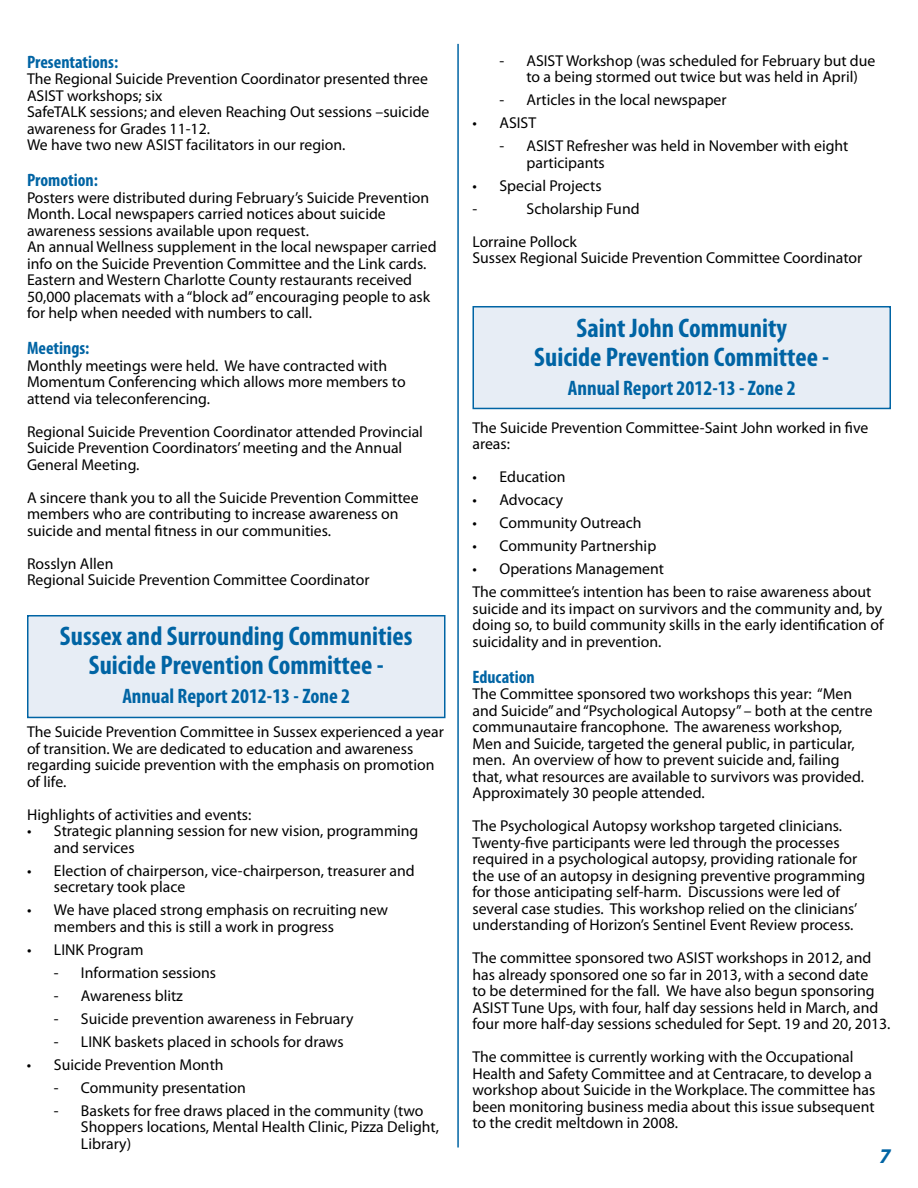
<style>
.page{position:relative;width:918px;height:1188px;background:#fff}
.page>*{position:absolute;margin:0;border:0;box-sizing:border-box;transform-origin:0 0}
.t1{font:700 condensed 27px/28.5px "Myriad Pro";color:#0064a4;text-align:center}
.t2{font:700 condensed 21px "Myriad Pro";color:#0064a4}
.t3{font:italic 700 21px "Myriad Pro";color:#0064a4}
.t4{font:700 condensed 18px "Myriad Pro";color:#0064a4}
.t5{font:15.75px/16.5px "Myriad Pro";color:#000}
</style>
<div class="page">
<div style="left:27px;top:615px;width:419px;height:103px;background:#e7edf5;border:2px solid #0064a4"></div>
<hr style="left:457px;top:44px;width:2px;height:1104px;background:#0064a4">
<div style="left:472px;top:306px;width:419px;height:103px;background:#e7edf5;border:2px solid #0064a4"></div>
<p class="t4" style="left:27px;top:50px;width:93px">Presentations:</p>
<p class="t5" style="left:27px;top:70px;width:404px">The Regional Suicide Prevention Coordinator presented three ASIST workshops; six<br>SafeTALK sessions; and eleven Reaching Out sessions –suicide awareness for Grades 11-12.<br>We have two new ASIST facilitators in our region.</p>
<p class="t4" style="left:27px;top:169px;width:73px">Promotion:</p>
<p class="t5" style="left:27px;top:189px;width:411px">Posters were distributed during February’s Suicide Prevention Month. Local newspapers carried notices about suicide awareness sessions available upon request.<br>An annual Wellness supplement in the local newspaper carried info on the Suicide Prevention Committee and the Link cards.<br>Eastern and Western Charlotte County restaurants received 50,000 placemats with a “block ad” encouraging people to ask for help when needed with numbers to call.</p>
<p class="t4" style="left:27px;top:337px;width:64px">Meetings:</p>
<p class="t5" style="left:27px;top:357px;width:380px">Monthly meetings were held. We have contracted with<br>Momentum Conferencing which allows more members to attend via teleconferencing.</p>
<p class="t5" style="left:27px;top:423px;width:398px">Regional Suicide Prevention Coordinator attended Provincial<br>Suicide Prevention Coordinators’ meeting and the Annual<br>General Meeting.</p>
<p class="t5" style="left:27px;top:489px;width:393px">A sincere thank you to all the Suicide Prevention Committee members who are contributing to increase awareness on suicide and mental fitness in our communities.</p>
<p class="t5" style="left:27px;top:555px;width:344px">Rosslyn Allen<br>Regional Suicide Prevention Committee Coordinator</p>
<h1 class="t1" style="left:60px;top:622px;width:354px">Sussex and Surrounding Communities<br>Suicide Prevention Committee -</h1>
<h2 class="t2" style="left:122px;top:683px;width:229px">Annual Report 2012-13 - Zone 2</h2>
<p class="t5" style="left:27px;top:724px;width:418px">The Suicide Prevention Committee in Sussex experienced a year of transition. We are dedicated to education and awareness regarding suicide prevention with the emphasis on promotion of life.</p>
<p class="t5" style="left:27px;top:806px;width:226px">Highlights of activities and events:</p>
<p class="t5" style="left:54px;top:823px;width:366px;text-indent:-27px">• Strategic planning session for new vision, programming and services</p>
<p class="t5" style="left:54px;top:862px;width:362px;text-indent:-27px">• Election of chairperson, vice-chairperson, treasurer and secretary took place</p>
<p class="t5" style="left:54px;top:902px;width:336px;text-indent:-27px">• We have placed strong emphasis on recruiting new members and this is still a work in progress</p>
<p class="t5" style="left:27px;top:941px;width:118px">• LINK Program</p>
<p class="t5" style="left:54px;top:964px;width:164px">- Information sessions</p>
<p class="t5" style="left:54px;top:987px;width:131px">- Awareness blitz</p>
<p class="t5" style="left:54px;top:1010px;width:301px">- Suicide prevention awareness in February</p>
<p class="t5" style="left:54px;top:1033px;width:291px">- LINK baskets placed in schools for draws</p>
<p class="t5" style="left:27px;top:1056px;width:198px">• Suicide Prevention Month</p>
<p class="t5" style="left:54px;top:1079px;width:193px">- Community presentation</p>
<p class="t5" style="left:81px;top:1102px;width:359px;text-indent:-27px">- Baskets for free draws placed in the community (two<br>Shoppers locations, Mental Health Clinic, Pizza Delight,<br>Library)</p>
<p class="t5" style="left:526px;top:52px;width:350px;text-indent:-27px">- ASIST Workshop (was scheduled for February but due to a being stormed out twice but was held in April)</p>
<p class="t5" style="left:500px;top:92px;width:229px">- Articles in the local newspaper</p>
<p class="t5" style="left:472px;top:115px;width:65px">• ASIST</p>
<p class="t5" style="left:526px;top:138px;width:323px;text-indent:-27px">- ASIST Refresher was held in November with eight participants</p>
<p class="t5" style="left:472px;top:174px;width:131px;line-height:23px">• Special Projects -</p>
<p class="t5" style="left:472px;top:192px;width:169px;line-height:33px;text-indent:54px">Scholarship Fund<br>Lorraine Pollock</p>
<p class="t5" style="left:472px;top:249px;width:391px">Sussex Regional Suicide Prevention Committee Coordinator</p>
<h1 class="t1" style="left:534px;top:313px;width:297px">Saint John Community<br>Suicide Prevention Committee -</h1>
<h2 class="t2" style="left:568px;top:374px;width:229px">Annual Report 2012-13 - Zone 2</h2>
<p class="t5" style="left:472px;top:419px;width:397px">The Suicide Prevention Committee-Saint John worked in five areas:</p>
<p class="t5" style="left:472px;top:468px;width:95px">• Education</p>
<p class="t5" style="left:472px;top:491px;width:92px">• Advocacy</p>
<p class="t5" style="left:472px;top:514px;width:171px">• Community Outreach</p>
<p class="t5" style="left:472px;top:537px;width:185px">• Community Partnership</p>
<p class="t5" style="left:472px;top:557px;width:401px;line-height:23px">• Operations Management<br>The committee’s intention has been to raise awareness about</p>
<p class="t5" style="left:472px;top:600px;width:413px;text-align:justify">suicide and its impact on survivors and the community and, by doing so, to build community skills in the early identification of suicidality and in prevention.</p>
<p class="t4" style="left:472px;top:665px;width:64px">Education</p>
<p class="t5" style="left:472px;top:685px;width:402px">The Committee sponsored two workshops this year: “Men and Suicide” and “Psychological Autopsy” – both at the centre communautaire francophone. The awareness workshop, Men and Suicide, targeted the general public, in particular, men. An overview of how to prevent suicide and, failing that, what resources are available to survivors was provided.<br>Approximately 30 people attended.</p>
<p class="t5" style="left:472px;top:817px;width:394px">The Psychological Autopsy workshop targeted clinicians.<br>Twenty-five participants were led through the processes required in a psychological autopsy, providing rationale for the use of an autopsy in designing preventive programming for those anticipating self-harm. Discussions were led of several case studies. This workshop relied on the clinicians’ understanding of Horizon’s Sentinel Event Review process.</p>
<p class="t5" style="left:472px;top:949px;width:420px">The committee sponsored two ASIST workshops in 2012, and has already sponsored one so far in 2013, with a second date<br>to be determined for the fall. We have also begun sponsoring ASIST Tune Ups, with four, half day sessions held in March, and four more half-day sessions scheduled for Sept. 19 and 20, 2013.</p>
<p class="t5" style="left:472px;top:1048px;width:404px">The committee is currently working with the Occupational Health and Safety Committee and at Centracare, to develop a workshop about Suicide in the Workplace. The committee has been monitoring business media about this issue subsequent to the credit meltdown in 2008.</p>
<h2 class="t3" style="left:880px;top:1143px;width:13px">7</h2>
</div>
